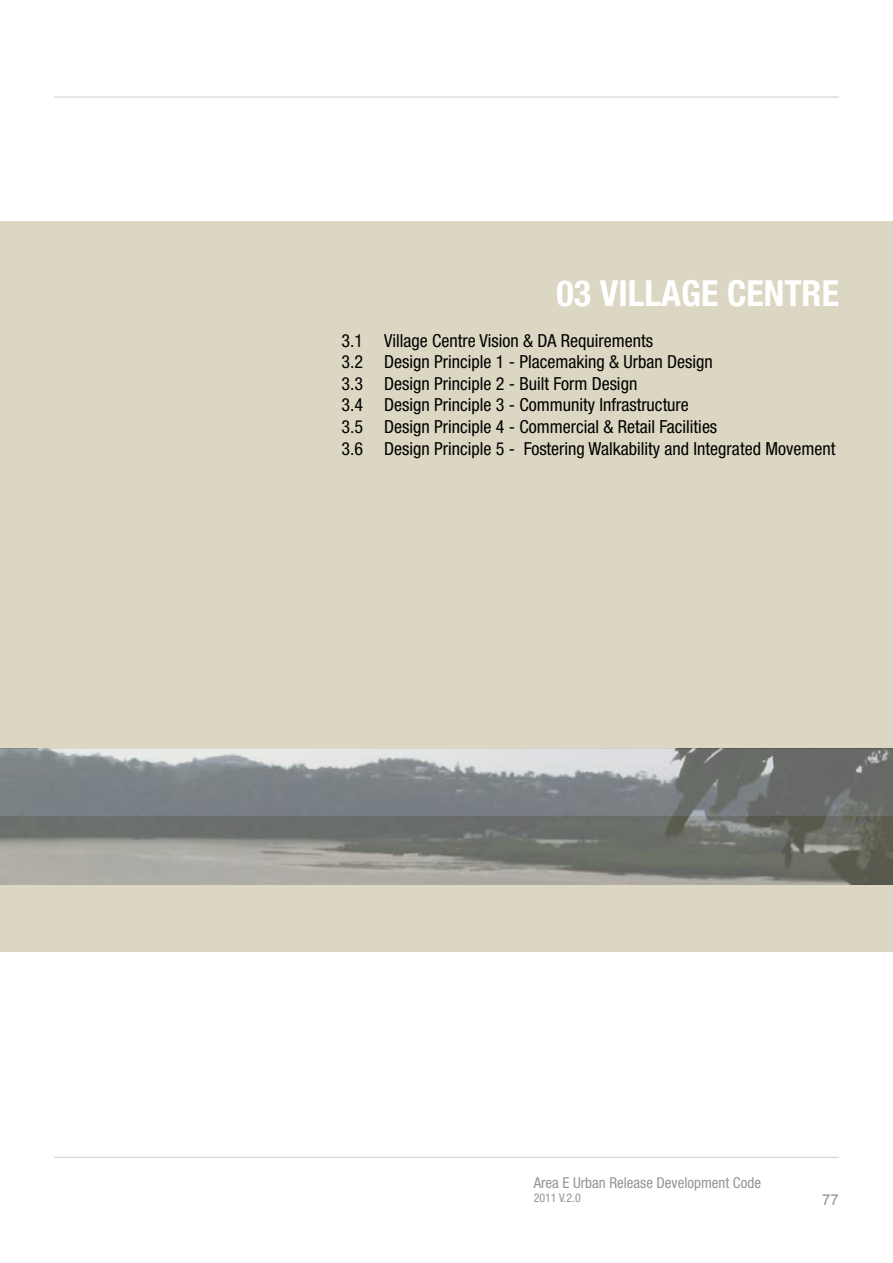
<style>
.page{position:relative;width:893px;height:1263px;background:#fff}
.page>*{position:absolute;margin:0;border:0;box-sizing:border-box;transform-origin:0 0}
.t1{font:700 condensed 36px "Helvetica Neue LT Std";color:#fff}
.t2{font:condensed 18px/21.6px "Helvetica Neue LT Std";color:#000}
.t3{font:condensed 15px "Helvetica Neue LT Std";color:#939598}
.t4{font:15px "Arial";color:#939598}
.t5{font:condensed 12px "Helvetica Neue LT Std";color:#939598}
</style>
<div class="page">
<hr style="left:54px;top:96px;width:785px;height:2px;background:#bdb6b3">
<hr style="left:54px;top:1157px;width:785px;height:1px;background:#bdb6b3">
<div style="left:0;top:221px;width:893px;height:527px;background:#dcd7c2"></div>
<div style="left:0;top:816px;width:893px;height:136px;background:#dcd7c2"></div>
<img style="left:0;top:748px;width:893px;height:136px">
<h1 class="t1" style="left:556px;top:272px;width:284px">03 VILLAGE CENTRE</h1>
<p class="t2" style="left:342px;top:329px;width:495px">3.1 Village Centre Vision &amp; DA Requirements<br>3.2 Design Principle 1 - Placemaking &amp; Urban Design<br>3.3 Design Principle 2 - Built Form Design<br>3.4 Design Principle 3 - Community Infrastructure<br>3.5 Design Principle 4 - Commercial &amp; Retail Facilities<br>3.6 Design Principle 5 - Fostering Walkability and Integrated Movement</p>
<p class="t3" style="left:534px;top:1173px;width:229px">Area E Urban Release Development Code</p>
<p class="t5" style="left:534px;top:1191px;width:49px">2011 V.2.0</p>
<p class="t4" style="left:822px;top:1189px;width:18px">77</p>
</div>
